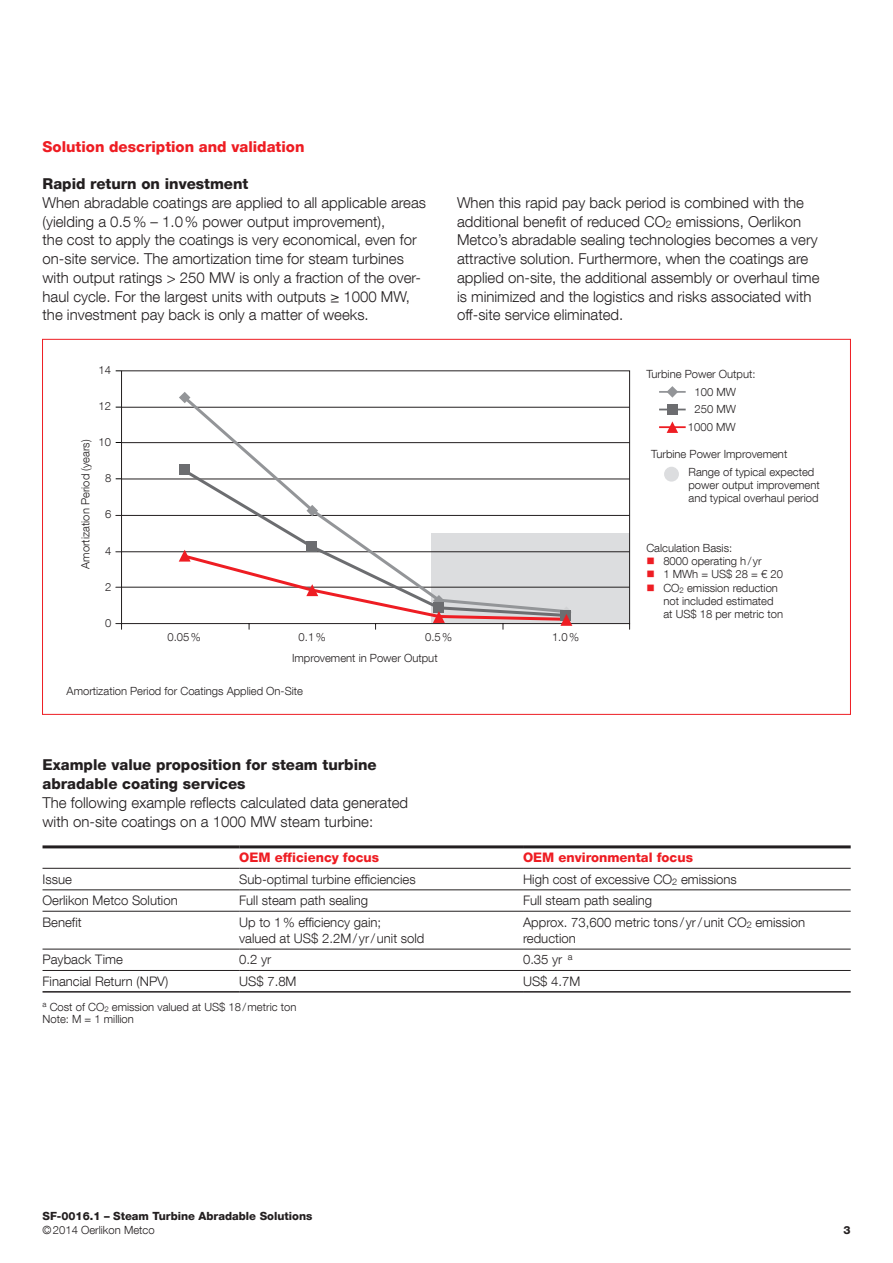
<style>
.page{position:relative;width:893px;height:1263px;background:#fff}
.page>*{position:absolute;margin:0;border:0;box-sizing:border-box;transform-origin:0 0}
.t1{font:300 15px/18.8px "Helvetica Neue LT Com";color:#231f20}
.t2{font:800 15px/18.8px "Helvetica Neue LT Com";color:#231f20}
.t3{font:800 15px "Helvetica Neue LT Com";color:#ee1d23}
.t4{font:300 13.2px/16.5px "Helvetica Neue LT Com";color:#231f20}
.t5{font:800 13.2px "Helvetica Neue LT Com";color:#ee1d23}
.t6{font:300 11.25px/13.2px "Helvetica Neue LT Com";color:#231f20}
.t7{font:800 11.25px "Helvetica Neue LT Com";color:#231f20}
.s1{color:#ee1d23}
</style>
<div class="page">
<svg style="left:115px;top:370px;width:515px;height:260px"></svg>
<svg style="left:181px;top:394px;width:389px;height:156px"></svg>
<svg style="left:181px;top:467px;width:388px;height:83px"></svg>
<svg style="left:179px;top:392px;width:11px;height:11px"></svg>
<svg style="left:306px;top:505px;width:12px;height:11px"></svg>
<div style="left:179px;top:465px;width:11px;height:10px;background:#6c6d70"></div>
<div style="left:306px;top:541px;width:11px;height:11px;background:#6c6d70"></div>
<svg style="left:179px;top:550px;width:393px;height:76px"></svg>
<hr style="left:659px;top:391px;width:27px;height:2px;background:#939598">
<svg style="left:667px;top:386px;width:11px;height:12px"></svg>
<svg style="left:659px;top:409px;width:27px;height:1px"></svg>
<div style="left:667px;top:404px;width:10px;height:11px;background:#6c6d70"></div>
<hr style="left:659px;top:426px;width:27px;height:2px;background:#ee1d23">
<svg style="left:667px;top:421px;width:11px;height:12px"></svg>
<div style="left:664px;top:467px;width:15px;height:15px;background:#dcdddf;border-radius:50%"></div>
<hr style="left:43px;top:889px;width:196px;height:1px;background:#231f20">
<hr style="left:239px;top:889px;width:284px;height:1px;background:#231f20">
<hr style="left:523px;top:889px;width:328px;height:1px;background:#231f20">
<hr style="left:43px;top:911px;width:196px;height:1px;background:#231f20">
<hr style="left:239px;top:911px;width:284px;height:1px;background:#231f20">
<hr style="left:523px;top:911px;width:328px;height:1px;background:#231f20">
<hr style="left:43px;top:949px;width:196px;height:1px;background:#231f20">
<hr style="left:239px;top:949px;width:284px;height:1px;background:#231f20">
<hr style="left:523px;top:949px;width:328px;height:1px;background:#231f20">
<hr style="left:43px;top:970px;width:196px;height:1px;background:#231f20">
<hr style="left:239px;top:970px;width:284px;height:1px;background:#231f20">
<hr style="left:523px;top:970px;width:328px;height:1px;background:#231f20">
<hr style="left:43px;top:845px;width:196px;height:3px;background:#231f20">
<hr style="left:239px;top:845px;width:284px;height:3px;background:#231f20">
<hr style="left:523px;top:845px;width:328px;height:3px;background:#231f20">
<hr style="left:43px;top:868px;width:196px;height:1px;background:#231f20">
<hr style="left:239px;top:868px;width:284px;height:1px;background:#231f20">
<hr style="left:523px;top:868px;width:328px;height:1px;background:#231f20">
<hr style="left:43px;top:991px;width:196px;height:1px;background:#231f20">
<hr style="left:239px;top:991px;width:284px;height:1px;background:#231f20">
<hr style="left:523px;top:991px;width:328px;height:1px;background:#231f20">
<p class="t3" style="left:43px;top:137px;width:264px">Solution description and validation</p>
<p class="t2" style="left:43px;top:174px;width:207px">Rapid return on investment</p>
<p class="t1" style="left:43px;top:193px;width:385px">When abradable coatings are applied to all applicable areas (yielding a 0.5% – 1.0% power output improvement),<br>the cost to apply the coatings is very economical, even for on-site service. The amortization time for steam turbines with output ratings &gt; 250 MW is only a fraction of the over&shy;haul cycle. For the largest units with outputs ≥ 1000 MW, the investment pay back is only a matter of weeks.</p>
<p class="t1" style="left:457px;top:193px;width:364px">When this rapid pay back period is combined with the additional benefit of reduced CO<sub>2</sub> emissions, Oerlikon Metco’s abradable sealing technologies becomes a very attractive solution. Furthermore, when the coatings are applied on-site, the additional assembly or overhaul time is minimized and the logistics and risks associated with off-site service eliminated.</p>
<p class="t6" style="left:98px;top:363px;width:14px">14</p>
<p class="t6" style="left:98px;top:399px;width:14px">12</p>
<p class="t6" style="left:98px;top:435px;width:14px">10</p>
<p class="t6" style="left:79px;top:569px;width:131px;rotate:-90deg">Amortization Period (years)</p>
<p class="t6" style="left:105px;top:471px;width:8px">8</p>
<p class="t6" style="left:105px;top:507px;width:8px">6</p>
<p class="t6" style="left:105px;top:544px;width:8px">4</p>
<p class="t6" style="left:105px;top:580px;width:8px">2</p>
<p class="t6" style="left:105px;top:616px;width:8px">0</p>
<p class="t6" style="left:168px;top:630px;width:35px">0.05%</p>
<p class="t6" style="left:299px;top:630px;width:29px">0.1%</p>
<p class="t6" style="left:425px;top:630px;width:29px">0.5%</p>
<p class="t6" style="left:552px;top:630px;width:29px">1.0%</p>
<p class="t6" style="left:292px;top:651px;width:147px">Improvement in Power Output</p>
<p class="t6" style="left:67px;top:685px;width:238px">Amortization Period for Coatings Applied On-Site</p>
<p class="t6" style="left:646px;top:368px;width:111px">Turbine Power Output:</p>
<p class="t6" style="left:688px;top:382px;width:50px;line-height:17.7px;text-align:center">100 MW<br>250 MW<br>1000 MW</p>
<p class="t6" style="left:651px;top:447px;width:138px">Turbine Power Improvement</p>
<p class="t6" style="left:688px;top:465px;width:133px">Range of typical expected power output improvement and typical overhaul period</p>
<p class="t6" style="left:646px;top:541px;width:87px">Calculation Basis:</p>
<p class="t6" style="left:646px;top:554px;width:117px"><span class="s1">■</span> 8000 operating h/ yr</p>
<p class="t6" style="left:646px;top:568px;width:138px"><span class="s1">■</span> 1 MWh = US$ 28 = € 20</p>
<p class="t6" style="left:663px;top:581px;width:121px;text-indent:-17px"><span class="s1">■</span> CO<sub>2</sub> emission reduction not included estimated at US$ 18 per metric ton</p>
<p class="t2" style="left:43px;top:756px;width:336px">Example value proposition for steam turbine abradable coating services</p>
<p class="t1" style="left:43px;top:793px;width:367px">The following example reflects calculated data generated with on-site coatings on a 1000 MW steam turbine:</p>
<p class="t5" style="left:239px;top:850px;width:142px">OEM efficiency focus</p>
<p class="t5" style="left:523px;top:850px;width:171px">OEM environmental focus</p>
<p class="t4" style="left:43px;top:871px;width:31px">Issue</p>
<p class="t4" style="left:239px;top:871px;width:178px">Sub-optimal turbine efficiencies</p>
<p class="t4" style="left:523px;top:871px;width:215px">High cost of excessive CO<sub>2</sub> emissions</p>
<p class="t4" style="left:43px;top:892px;width:137px">Oerlikon Metco Solution</p>
<p class="t4" style="left:239px;top:892px;width:131px">Full steam path sealing</p>
<p class="t4" style="left:523px;top:892px;width:131px">Full steam path sealing</p>
<p class="t4" style="left:43px;top:913px;width:41px">Benefit</p>
<p class="t4" style="left:239px;top:913px;width:187px">Up to 1% efficiency gain;<br>valued at US$ 2.2M/ yr/unit sold</p>
<p class="t4" style="left:523px;top:913px;width:283px">Approx. 73,600 metric tons / yr/unit CO<sub>2</sub> emission reduction</p>
<p class="t4" style="left:43px;top:951px;width:82px">Payback Time</p>
<p class="t4" style="left:239px;top:951px;width:34px">0.2 yr</p>
<p class="t4" style="left:523px;top:951px;width:51px">0.35 yr <sup>a</sup></p>
<p class="t4" style="left:43px;top:973px;width:127px">Financial Return (NPV)</p>
<p class="t4" style="left:239px;top:973px;width:59px">US$ 7.8M</p>
<p class="t4" style="left:523px;top:973px;width:59px">US$ 4.7M</p>
<p class="t6" style="left:43px;top:1000px;width:255px;line-height:12px"><sup>a</sup> Cost of CO<sub>2</sub> emission valued at US$ 18/metric ton<br>Note: M = 1 million</p>
<p class="t7" style="left:43px;top:1209px;width:271px">SF-0016.1 – Steam Turbine Abradable Solutions</p>
<p class="t6" style="left:43px;top:1223px;width:114px">©2014 Oerlikon Metco</p>
<p class="t7" style="left:843px;top:1223px;width:9px">3</p>
</div>
